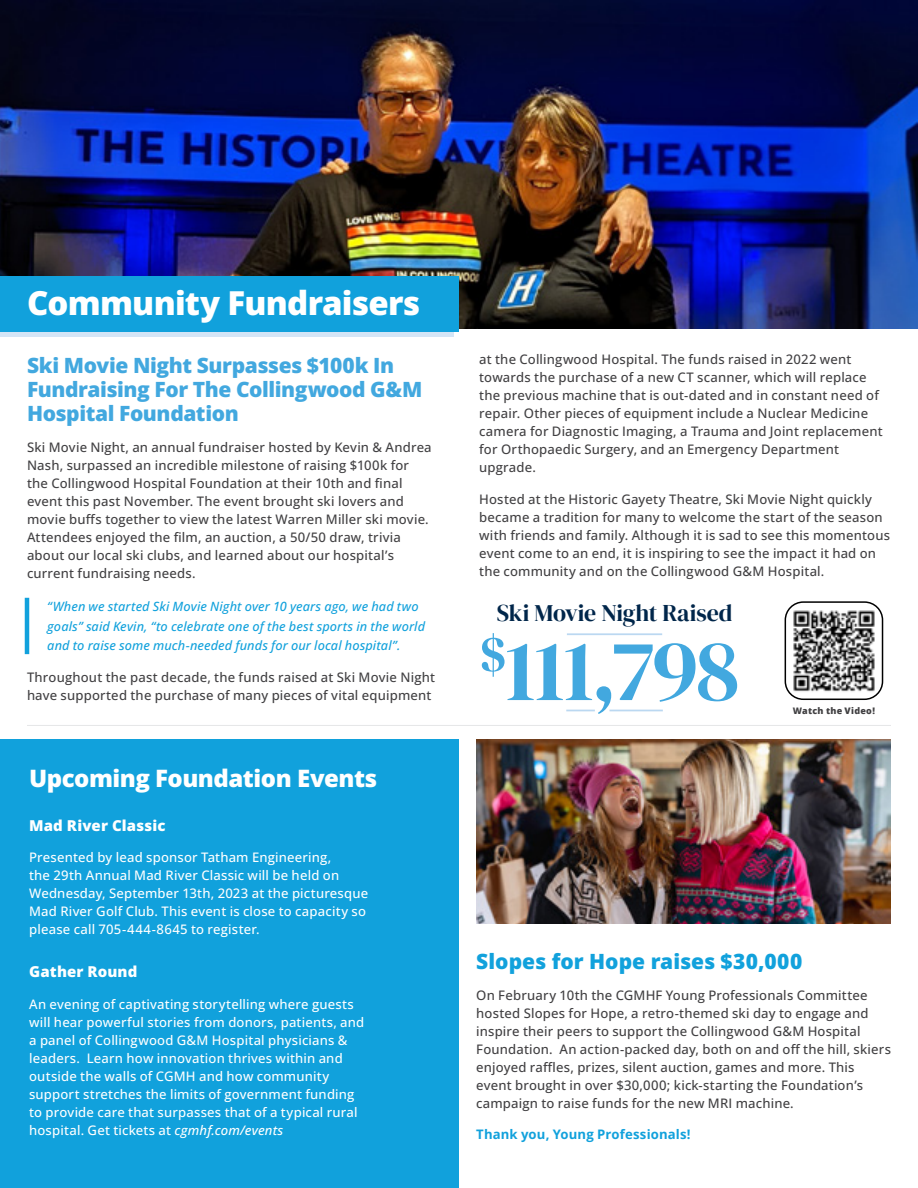
<style>
.page{position:relative;width:918px;height:1188px;background:#fff}
.page>*{position:absolute;margin:0;border:0;box-sizing:border-box;transform-origin:0 0}
.t1{font:87.6px "DM Serif Display";letter-spacing:-.025em;color:#42a8df}
.t2{font:800 33px "Open Sans";letter-spacing:-.02em;color:#fff}
.t3{font:800 24px "Open Sans";letter-spacing:-.02em;color:#fff}
.t4{font:23.85px "DM Serif Display";letter-spacing:-.015em;color:#00264a}
.t5{font:800 21px/24px "Open Sans";letter-spacing:-.02em;color:#42a8df}
.t6{font:800 21px "Open Sans";color:#11a1dc}
.t7{font:800 15px "Open Sans";letter-spacing:.01em;color:#fff}
.t8{font:500 13.2px/18px "Open Sans";letter-spacing:.015em;color:#414042}
.t9{font:500 13.2px/18px "Open Sans";letter-spacing:.015em;color:#fff}
.t10{font:700 13.2px "Open Sans";letter-spacing:.01em;color:#11a1dc}
.t11{font:italic 500 12.75px/19.5px "Open Sans";letter-spacing:.005em;color:#11a1dc}
.t12{font:800 9px "Open Sans";letter-spacing:.03em;color:#414042}
.s1{font-style:italic}
</style>
<div class="page">
<img style="left:476px;top:740px;width:415px;height:184px">
<hr style="left:25px;top:598px;width:4px;height:56px;background:#11a1dc">
<img style="left:0;top:0;width:918px;height:329px">
<svg style="left:0;top:331px;width:453px;height:6px;background:#b3d9f1"></svg>
<div style="left:0;top:276px;width:459px;height:55px;background:#11a1dc"></div>
<div style="left:0;top:740px;width:459px;height:448px;background:#11a1dc"></div>
<hr style="left:567px;top:633px;width:95px;height:2px;background:#bbd8f1">
<svg style="left:566px;top:710px;width:29px;height:1px"></svg>
<hr style="left:609px;top:710px;width:54px;height:1px;background:#bbd8f1">
<img style="left:790px;top:606px;width:88px;height:89px">
<div style="left:785px;top:601px;width:98px;height:99px;border:2px solid #000;border-radius:18px"></div>
<hr style="left:27px;top:725px;width:864px;height:1px;background:#e6e7e8">
<h2 class="t2" style="left:27px;top:278px;width:395px">Community Fundraisers</h2>
<h3 class="t5" style="left:27px;top:352px;width:397px">Ski Movie Night Surpasses $100k In<br>Fundraising For The Collingwood G&amp;M<br>Hospital Foundation</h3>
<p class="t8" style="left:27px;top:438px;width:406px">Ski Movie Night, an annual fundraiser hosted by Kevin &amp; Andrea Nash, surpassed an incredible milestone of raising $100k for the Collingwood Hospital Foundation at their 10th and final event this past November. The event brought ski lovers and movie buffs together to view the latest Warren Miller ski movie.<br>Attendees enjoyed the film, an auction, a 50/50 draw, trivia about our local ski clubs, and learned about our hospital’s current fundraising needs.</p>
<p class="t11" style="left:47px;top:597px;width:379px">“When we started Ski Movie Night over 10 years ago, we had two goals” said Kevin, “to celebrate one of the best sports in the world and to raise some much-needed funds for our local hospital”.</p>
<p class="t8" style="left:27px;top:668px;width:410px">Throughout the past decade, the funds raised at Ski Movie Night have supported the purchase of many pieces of vital equipment</p>
<h3 class="t3" style="left:29px;top:760px;width:350px">Upcoming Foundation Events</h3>
<p class="t7" style="left:29px;top:814px;width:138px">Mad River Classic</p>
<p class="t9" style="left:29px;top:848px;width:341px">Presented by lead sponsor Tatham Engineering,<br>the 29th Annual Mad River Classic will be held on Wednesday, September 13th, 2023 at the picturesque Mad River Golf Club. This event is close to capacity so please call 705-444-8645 to register.</p>
<p class="t7" style="left:29px;top:960px;width:110px">Gather Round</p>
<p class="t9" style="left:29px;top:995px;width:337px">An evening of captivating storytelling where guests will hear powerful stories from donors, patients, and a panel of Collingwood G&amp;M Hospital physicians &amp; leaders. Learn how innovation thrives within and outside the walls of CGMH and how community support stretches the limits of government funding to provide care that surpasses that of a typical rural hospital. Get tickets at <span class="s1">cgmhf.com/events</span></p>
<p class="t8" style="left:479px;top:350px;width:405px">at the Collingwood Hospital. The funds raised in 2022 went towards the purchase of a new CT scanner, which will replace the previous machine that is out-dated and in constant need of repair. Other pieces of equipment include a Nuclear Medicine camera for Diagnostic Imaging, a Trauma and Joint replacement for Orthopaedic Surgery, and an Emergency Department upgrade.</p>
<p class="t8" style="left:479px;top:490px;width:412px">Hosted at the Historic Gayety Theatre, Ski Movie Night quickly became a tradition for many to welcome the start of the season with friends and family. Although it is sad to see this momentous event come to an end, it is inspiring to see the impact it had on the community and on the Collingwood G&amp;M Hospital.</p>
<h3 class="t4" style="left:497px;top:599px;width:237px">Ski Movie Night Raised</h3>
<h1 class="t1" style="left:479px;top:620px;width:262px"><sup>$</sup>111,798</h1>
<p class="t12" style="left:793px;top:704px;width:84px">Watch the Video!</p>
<h3 class="t6" style="left:476px;top:945px;width:328px">Slopes for Hope raises $30,000</h3>
<p class="t8" style="left:476px;top:986px;width:416px">On February 10th the CGMHF Young Professionals Committee hosted Slopes for Hope, a retro-themed ski day to engage and inspire their peers to support the Collingwood G&amp;M Hospital Foundation. An action-packed day, both on and off the hill, skiers enjoyed raffles, prizes, silent auction, games and more. This event brought in over $30,000; kick-starting the Foundation’s campaign to raise funds for the new MRI machine.</p>
<p class="t10" style="left:476px;top:1125px;width:216px">Thank you, Young Professionals!</p>
</div>
